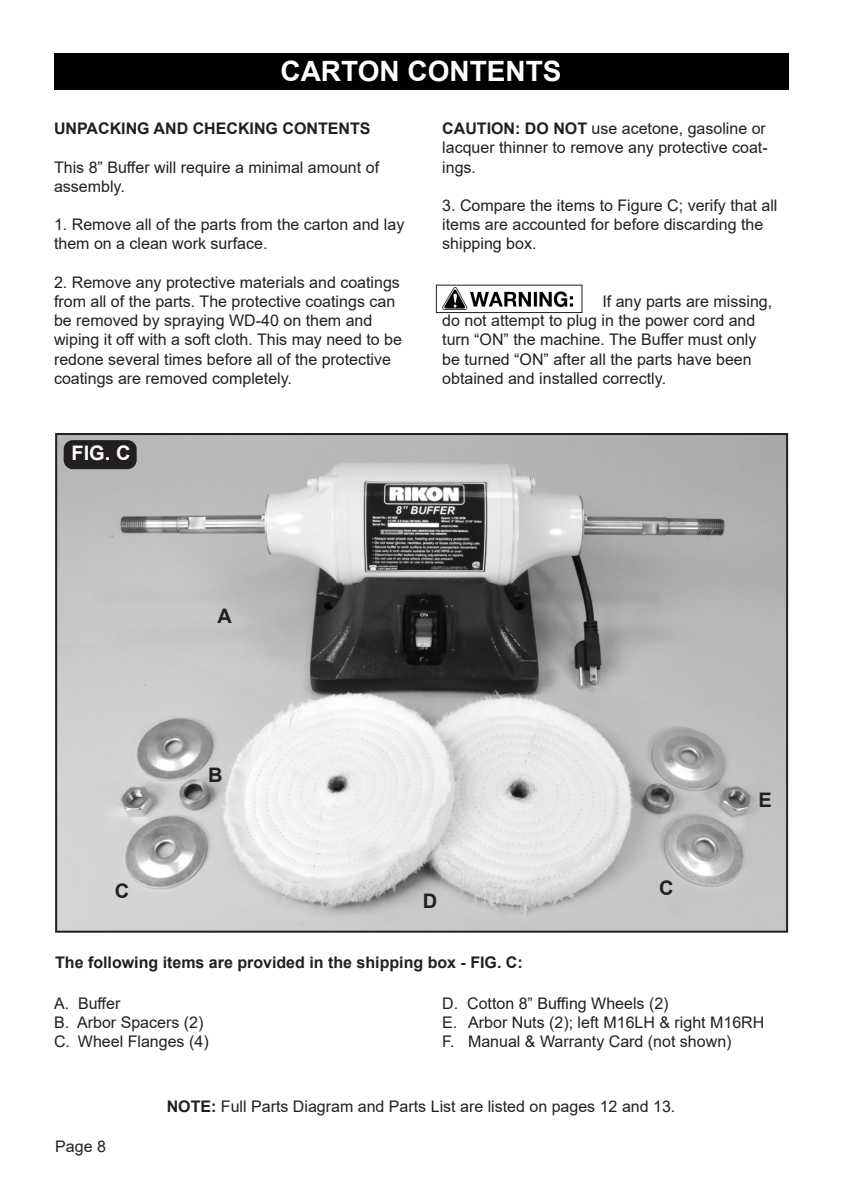
<style>
.page{position:relative;width:842px;height:1191px;background:#fff}
.page>*{position:absolute;margin:0;border:0;box-sizing:border-box;transform-origin:0 0}
.t1{font:700 28px "Arial";color:#fff}
.t2{font:700 20px "Arial";color:#231f20}
.t3{font:700 20px "Arial";color:#fff}
.t4{font:16px/19.2px "Arial";color:#231f20}
.t5{font:700 16px "Arial";color:#231f20}
.s1{font-weight:700}
</style>
<div class="page">
<div style="left:54px;top:53px;width:734px;height:36px;background:#000"></div>
<img style="left:58px;top:436px;width:727px;height:493px">
<div style="left:55px;top:433px;width:733px;height:499px;border:2px solid #231f20"></div>
<div style="left:64px;top:440px;width:73px;height:29px;background:#231f20;border-radius:9px"></div>
<img style="left:442px;top:287px;width:130px;height:23px">
<div style="left:436px;top:285px;width:146px;height:28px;border:1px solid #231f20"></div>
<p class="t1" style="left:280px;top:52px;width:283px">CARTON CONTENTS</p>
<p class="t5" style="left:54px;top:117px;width:318px">UNPACKING AND CHECKING CONTENTS</p>
<p class="t4" style="left:54px;top:157px;width:327px">This 8” Buffer will require a minimal amount of assembly.</p>
<p class="t4" style="left:54px;top:215px;width:352px">1. Remove all of the parts from the carton and lay them on a clean work surface.</p>
<p class="t4" style="left:54px;top:272px;width:349px">2. Remove any protective materials and coatings from all of the parts. The protective coatings can be removed by spraying WD-40 on them and wiping it off with a soft cloth. This may need to be redone several times before all of the protective coatings are removed completely.</p>
<p class="t3" style="left:72px;top:439px;width:60px">FIG. C</p>
<p class="t4" style="left:442px;top:119px;width:327px;text-align:justify"><span class="s1">CAUTION: DO NOT</span> use acetone, gasoline or lacquer thinner to remove any protective coat&shy;ings.</p>
<p class="t4" style="left:442px;top:196px;width:337px">3. Compare the items to Figure C; verify that all items are accounted for before discarding the shipping box.</p>
<p class="t4" style="left:442px;top:292px;width:331px;text-indent:160px">If any parts are missing, do not attempt to plug in the power cord and turn “ON” the machine. The Buffer must only be turned “ON” after all the parts have been obtained and installed correctly.</p>
<p class="t2" style="left:217px;top:602px;width:16px">A</p>
<p class="t2" style="left:208px;top:761px;width:16px">B</p>
<p class="t2" style="left:758px;top:785px;width:15px">E</p>
<p class="t2" style="left:115px;top:877px;width:16px">C</p>
<p class="t2" style="left:659px;top:874px;width:16px">C</p>
<p class="t2" style="left:423px;top:886px;width:16px">D</p>
<p class="t5" style="left:55px;top:951px;width:469px">The following items are provided in the shipping box - FIG. C:</p>
<p class="t4" style="left:54px;top:993px;width:68px">A. Buffer</p>
<p class="t4" style="left:54px;top:1012px;width:151px">B. Arbor Spacers (2)</p>
<p class="t4" style="left:54px;top:1031px;width:156px">C. Wheel Flanges (4)</p>
<p class="t4" style="left:442px;top:993px;width:228px">D. Cotton 8” Buffing Wheels (2)</p>
<p class="t4" style="left:442px;top:1012px;width:324px">E. Arbor Nuts (2); left M16LH &amp; right M16RH</p>
<p class="t4" style="left:442px;top:1031px;width:291px">F. Manual &amp; Warranty Card (not shown)</p>
<p class="t4" style="left:55px;top:1137px;width:52px">Page 8</p>
<p class="t4" style="left:167px;top:1096px;width:510px"><span class="s1">NOTE:</span> Full Parts Diagram and Parts List are listed on pages 12 and 13.</p>
</div>
